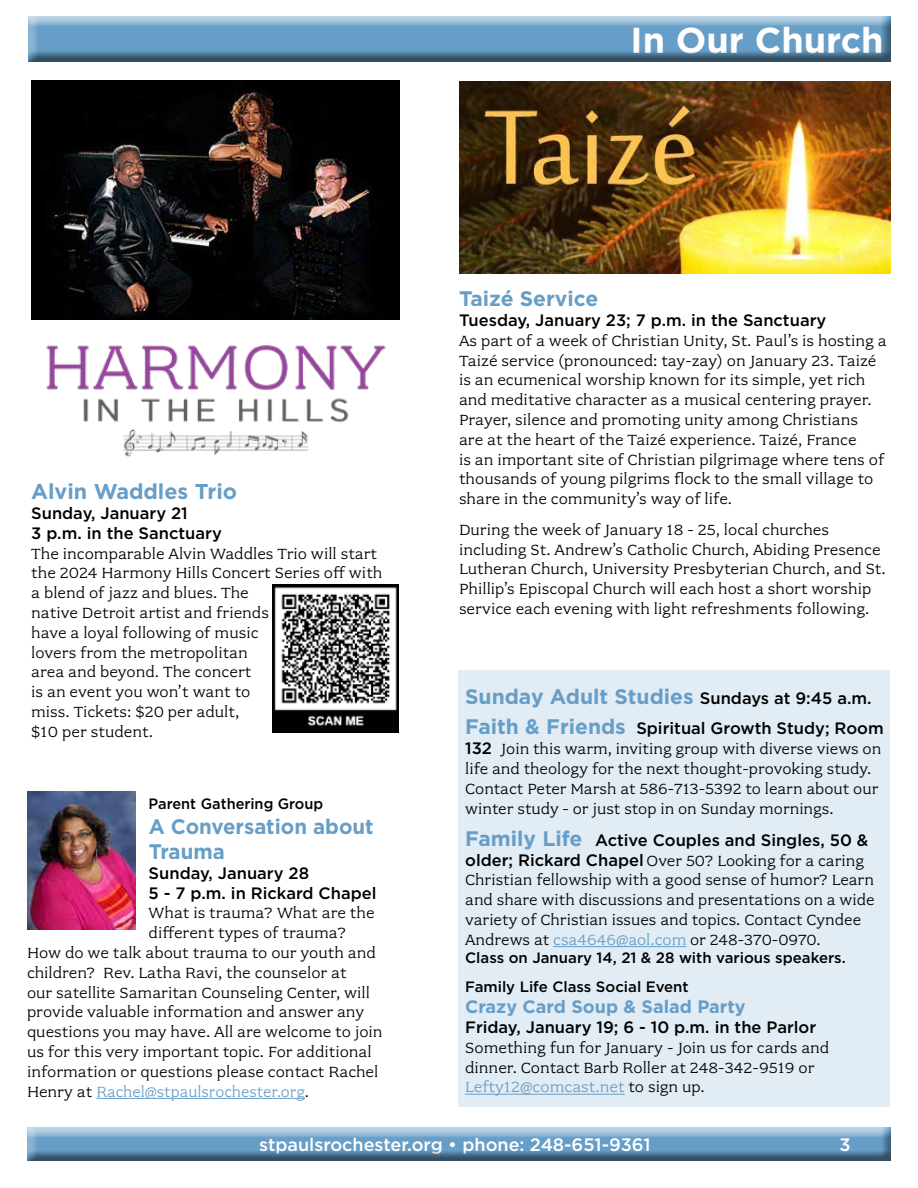
<style>
.page{position:relative;width:918px;height:1188px;background:#fff}
.page>*{position:absolute;margin:0;border:0;box-sizing:border-box;transform-origin:0 0}
.t1{font:700 36px "Gotham";color:#fff}
.t2{font:700 21.45px "Gotham";color:#679ec7}
.t3{font:700 21px/25.2px "Gotham";color:#679ec7}
.t4{font:500 18px "Gotham";color:#fff}
.t5{font:700 18px "Gotham";color:#679ec7}
.t6{font:16.5px/19.8px "Fairplex Wide OT";color:#000}
.t7{font:500 16.5px/19.8px "Gotham";color:#000}
.t8{font:16.5px "Fairplex Wide OT";color:#679ec7}
.t9{font:500 15px/28.8px "Gotham";color:#000}
.s1{color:#000}
.s2{font-weight:500;font-size:16.5px;color:#000}
.s3{font-weight:700;font-size:21px;color:#679ec7}
.s4{font-family:"Gotham";font-weight:500}
.s5{color:#679ec7}
</style>
<div class="page">
<div style="left:23px;top:1126px;width:868px;height:33px;background:#bbd4e6"></div>
<div style="left:23px;top:1128px;width:868px;height:34px;background:#000;opacity:.5"></div>
<div style="left:27px;top:15px;width:875px;height:50px;background:#000;opacity:.51"></div>
<img style="left:31px;top:319px;width:362px;height:138px">
<img style="left:459px;top:81px;width:432px;height:192px">
<div style="left:458px;top:671px;width:432px;height:436px;background:#e1ecf4"></div>
<hr style="left:553px;top:946px;width:133px;height:1px;background:#679ec7">
<hr style="left:465px;top:1094px;width:160px;height:1px;background:#679ec7">
<img style="left:31px;top:81px;width:369px;height:238px">
<img style="left:272px;top:585px;width:127px;height:147px">
<hr style="left:96px;top:1098px;width:209px;height:1px;background:#679ec7">
<img style="left:27px;top:792px;width:108px;height:138px">
<h1 class="t1" style="left:631px;top:17px;width:255px">In Our Church</h1>
<h2 class="t2" style="left:31px;top:477px;width:207px">Alvin Waddles Trio</h2>
<p class="t7" style="left:31px;top:503px;width:192px">Sunday, January 21<br>3 p.m. in the Sanctuary</p>
<p class="t6" style="left:31px;top:544px;width:353px">The incomparable Alvin Waddles Trio will start the 2024 Harmony Hills Concert Series off with a blend of jazz and blues. The<br>native Detroit artist and friends<br>have a loyal following of music<br>lovers from the metropolitan<br>area and beyond. The concert<br>is an event you won’t want to<br>miss. Tickets: $20 per adult,<br>$10 per student.</p>
<p class="t9" style="left:149px;top:789px;width:176px">Parent Gathering Group</p>
<p class="t3" style="left:149px;top:814px;width:227px">A Conversation about<br>Trauma</p>
<p class="t7" style="left:149px;top:863px;width:229px">Sunday, January 28<br>5 - 7 p.m. in Rickard Chapel</p>
<p class="t6" style="left:149px;top:903px;width:228px">What is trauma? What are the</p>
<p class="t6" style="left:149px;top:923px;width:199px">different types of trauma?</p>
<p class="t6" style="left:27px;top:943px;width:350px">How do we talk about trauma to our youth and</p>
<p class="t6" style="left:27px;top:963px;width:321px">children? Rev. Latha Ravi, the counselor at</p>
<p class="t6" style="left:27px;top:983px;width:345px">our satellite Samaritan Counseling Center, will</p>
<p class="t6" style="left:27px;top:1002px;width:339px">provide valuable information and answer any</p>
<p class="t6" style="left:27px;top:1022px;width:357px">questions you may have. All are welcome to join</p>
<p class="t6" style="left:27px;top:1042px;width:346px">us for this very important topic. For additional</p>
<p class="t6" style="left:27px;top:1062px;width:353px">information or questions please contact Rachel</p>
<p class="t8" style="left:27px;top:1082px;width:284px"><span class="s1">Henry at</span> Rachel@stpaulsrochester.org<span class="s1">.</span></p>
<p class="t3" style="left:459px;top:286px;width:141px">Taizé Service</p>
<p class="t7" style="left:459px;top:310px;width:369px">Tuesday, January 23; 7 p.m. in the Sanctuary</p>
<p class="t6" style="left:459px;top:331px;width:429px">As part of a week of Christian Unity, St. Paul’s is hosting a Taizé service (pronounced: tay-zay) on January 23. Taizé is an ecumenical worship known for its simple, yet rich and meditative character as a musical centering prayer.<br>Prayer, silence and promoting unity among Christians<br>are at the heart of the Taizé experience. Taizé, France<br>is an important site of Christian pilgrimage where tens of thousands of young pilgrims flock to the small village to share in the community’s way of life.</p>
<p class="t6" style="left:459px;top:520px;width:428px">During the week of January 18 - 25, local churches including St. Andrew’s Catholic Church, Abiding Presence Lutheran Church, University Presbyterian Church, and St.<br>Phillip’s Episcopal Church will each host a short worship service each evening with light refreshments following.</p>
<p class="t3" style="left:465px;top:684px;width:408px">Sunday Adult Studies <span class="s2">Sundays at 9:45 a.m.</span></p>
<p class="t7" style="left:465px;top:718px;width:420px"><span class="s3">Faith &amp; Friends</span> Spiritual Growth Study; Room</p>
<p class="t6" style="left:465px;top:739px;width:418px"><span class="s4">132</span> Join this warm, inviting group with diverse views on life and theology for the next thought-provoking study.<br>Contact Peter Marsh at 586-713-5392 to learn about our winter study - or just stop in on Sunday mornings.</p>
<p class="t7" style="left:465px;top:830px;width:405px"><span class="s3">Family Life</span> Active Couples and Singles, 50 &amp;</p>
<p class="t6" style="left:465px;top:851px;width:411px"><span class="s4">older; Rickard Chapel</span> Over 50? Looking for a caring Christian fellowship with a good sense of humor? Learn and share with discussions and presentations on a wide variety of Christian issues and topics. Contact Cyndee Andrews at <span class="s5">csa4646@aol.com</span> or 248-370-0970.</p>
<p class="t9" style="left:465px;top:943px;width:382px">Class on January 14, 21 &amp; 28 with various speakers.<br>Family Life Class Social Event</p>
<p class="t5" style="left:465px;top:995px;width:282px">Crazy Card Soup &amp; Salad Party</p>
<p class="t7" style="left:465px;top:1017px;width:353px">Friday, January 19; 6 - 10 p.m. in the Parlor</p>
<p class="t6" style="left:465px;top:1038px;width:366px">Something fun for January - Join us for cards and dinner. Contact Barb Roller at 248-342-9519 or<br><span class="s5">Lefty12@comcast.net</span> to sign up.</p>
<p class="t4" style="left:259px;top:1133px;width:393px">stpaulsrochester.org • phone: 248-651-9361</p>
<p class="t4" style="left:840px;top:1133px;width:13px">3</p>
</div>
